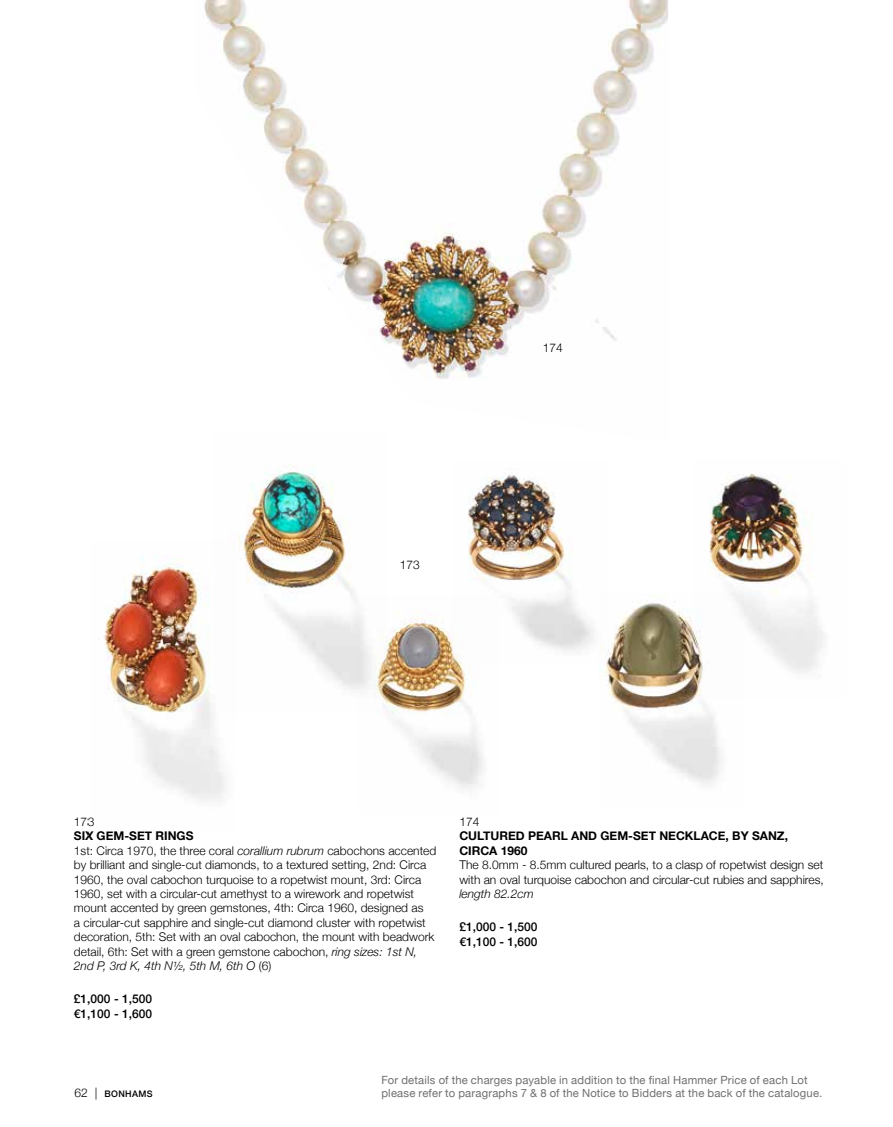
<style>
.page{position:relative;width:893px;height:1127px;background:#fff}
.page>*{position:absolute;margin:0;border:0;box-sizing:border-box;transform-origin:0 0}
.t1{font:300 12px/14.4px "Helvetica Neue";color:#000}
.t2{font:500 12px/14.4px "Helvetica Neue";color:#000}
.t3{font:700 12px/14.4px "Helvetica Neue";color:#000}
.t4{font:italic 300 12px "Helvetica Neue";color:#000}
.t5{font:11.25px "Helvetica Neue";letter-spacing:.015em;color:#6f6f6f}
.t6{font:500 9px "Helvetica Neue";letter-spacing:.04em;color:#000}
.s1{font-weight:700}
.s2{font-style:italic}
.s3{font-weight:300;font-size:12px}
</style>
<div class="page">
<img style="left:709px;top:474px;width:116px;height:199px">
<img style="left:204px;top:0;width:464px;height:379px">
<img style="left:238px;top:465px;width:121px;height:225px">
<img style="left:359px;top:614px;width:125px;height:175px">
<img style="left:453px;top:473px;width:147px;height:190px">
<img style="left:104px;top:557px;width:123px;height:244px">
<img style="left:600px;top:593px;width:144px;height:191px">
<p class="t1" style="left:400px;top:556px;width:22px">173</p>
<p class="t1" style="left:543px;top:340px;width:22px">174</p>
<p class="t1" style="left:74px;top:813px;width:22px">173</p>
<p class="t1" style="left:74px;top:828px;width:364px"><span class="s1">SIX GEM-SET RINGS<br></span>1st: Circa 1970, the three coral <span class="s2">corallium rubrum</span> cabochons accented by brilliant and single-cut diamonds, to a textured setting, 2nd: Circa 1960, the oval cabochon turquoise to a ropetwist mount, 3rd: Circa 1960, set with a circular-cut amethyst to a wirework and ropetwist mount accented by green gemstones, 4th: Circa 1960, designed as<br>a circular-cut sapphire and single-cut diamond cluster with ropetwist decoration, 5th: Set with an oval cabochon, the mount with beadwork detail, 6th: Set with a green gemstone cabochon, <span class="s2">ring sizes: 1st N, 2nd P, 3rd K, 4th N½, 5th M, 6th O</span> (6)</p>
<p class="t2" style="left:74px;top:991px;width:80px">£1,000 - 1,500 €1,100 - 1,600</p>
<p class="t1" style="left:459px;top:813px;width:22px">174</p>
<p class="t3" style="left:459px;top:829px;width:330px">CULTURED PEARL AND GEM-SET NECKLACE, BY SANZ,<br>CIRCA 1960</p>
<p class="t1" style="left:459px;top:857px;width:366px">The 8.0mm - 8.5mm cultured pearls, to a clasp of ropetwist design set with an oval turquoise cabochon and circular-cut rubies and sapphires,</p>
<p class="t4" style="left:459px;top:884px;width:76px">length 82.2cm</p>
<p class="t2" style="left:459px;top:919px;width:80px">£1,000 - 1,500 €1,100 - 1,600</p>
<p class="t5" style="left:381px;top:1072px;width:428px">For details of the charges payable in addition to the final Hammer Price of each Lot</p>
<p class="t6" style="left:74px;top:1087px;width:80px"><span class="s3">62 |</span> BONHAMS</p>
<p class="t5" style="left:381px;top:1085px;width:442px">please refer to paragraphs 7 &amp; 8 of the Notice to Bidders at the back of the catalogue.</p>
</div>
